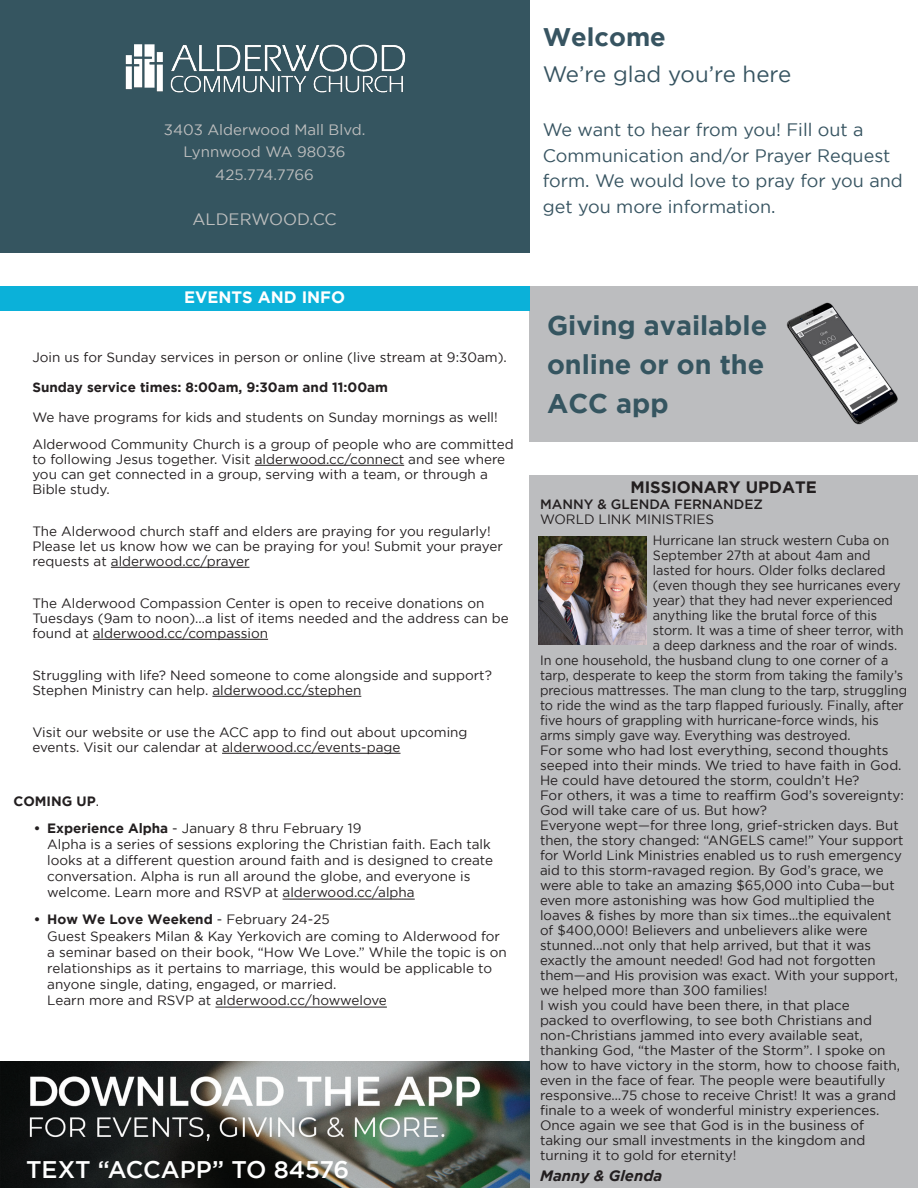
<style>
.page{position:relative;width:918px;height:1188px;background:#fff}
.page>*{position:absolute;margin:0;border:0;box-sizing:border-box;transform-origin:0 0}
.t1{font:700 27px/39px "Gotham";color:#355560}
.t2{font:700 25.5px "Gotham";color:#375461}
.t3{font:500 24px "Gotham";color:#fff}
.t4{font:22.35px "Gotham";color:#375461}
.t5{font:18px/25.5px "Gotham";color:#375461}
.t6{font:700 16.5px "Gotham";color:#231f20}
.t7{font:700 16.5px "Gotham";color:#fff}
.t8{font:16.5px "Gotham";color:#bdbebe}
.t9{font:15px "Gotham";color:#bdbebe}
.t10{font:italic 700 15px "Gotham";color:#231f20}
.t11{font:13.5px/15px "Gotham";color:#231f20}
.t12{font:13.5px/15px "Gotham";color:#231f20;scale:.94 1}
.t13{font:700 13.5px "Gotham";color:#231f20}
.t14{font:500 13.5px "Gotham";color:#231f20}
.s1{font-weight:400}
.s2{font-weight:700}
</style>
<div class="page">
<div style="left:529px;top:475px;width:389px;height:713px;background:#bcbdbf"></div>
<img style="left:538px;top:537px;width:108px;height:108px">
<div style="left:529px;top:286px;width:389px;height:155px;background:#bcbdbf"></div>
<img style="left:786px;top:302px;width:112px;height:123px">
<img style="left:0;top:1061px;width:529px;height:127px">
<div style="left:0;top:0;width:529px;height:252px;background:#355560"></div>
<img style="left:125px;top:44px;width:281px;height:49px">
<hr style="left:255px;top:465px;width:149px;height:1px;background:#231f20">
<hr style="left:111px;top:567px;width:138px;height:1px;background:#231f20">
<hr style="left:93px;top:639px;width:175px;height:1px;background:#231f20">
<hr style="left:212px;top:696px;width:149px;height:1px;background:#231f20">
<hr style="left:222px;top:753px;width:179px;height:1px;background:#231f20">
<hr style="left:283px;top:899px;width:132px;height:1px;background:#231f20">
<hr style="left:215px;top:1007px;width:172px;height:1px;background:#231f20">
<div style="left:0;top:286px;width:529px;height:24px;background:#0bb1d9"></div>
<p class="t9" style="left:164px;top:121px;width:203px">3403 Alderwood Mall Blvd.</p>
<p class="t9" style="left:184px;top:144px;width:164px">Lynnwood WA 98036</p>
<p class="t9" style="left:215px;top:166px;width:100px">425.774.7766</p>
<p class="t8" style="left:193px;top:210px;width:146px">ALDERWOOD.CC</p>
<p class="t7" style="left:184px;top:287px;width:163px">EVENTS AND INFO</p>
<p class="t11" style="left:32px;top:349px;width:476px">Join us for Sunday services in person or online (live stream at 9:30am).</p>
<p class="t13" style="left:32px;top:379px;width:357px">Sunday service times: 8:00am, 9:30am and 11:00am</p>
<p class="t11" style="left:32px;top:409px;width:467px">We have programs for kids and students on Sunday mornings as well!</p>
<p class="t11" style="left:32px;top:436px;width:483px">Alderwood Community Church is a group of people who are committed to following Jesus together. Visit alderwood.cc/connect and see where you can get connected in a group, serving with a team, or through a Bible study.</p>
<p class="t11" style="left:32px;top:523px;width:472px">The Alderwood church staff and elders are praying for you regularly!<br>Please let us know how we can be praying for you! Submit your prayer requests at alderwood.cc/prayer</p>
<p class="t11" style="left:32px;top:595px;width:478px">The Alderwood Compassion Center is open to receive donations on<br>Tuesdays (9am to noon)...a list of items needed and the address can be found at alderwood.cc/compassion</p>
<p class="t11" style="left:32px;top:667px;width:461px">Struggling with life? Need someone to come alongside and support?<br>Stephen Ministry can help. alderwood.cc/stephen</p>
<p class="t11" style="left:32px;top:724px;width:437px">Visit our website or use the ACC app to find out about upcoming events. Visit our calendar at alderwood.cc/events-page</p>
<p class="t13" style="left:14px;top:793px;width:87px">COMING UP<span class="s1">.</span></p>
<p class="t11" style="left:47px;top:819px;width:447px;line-height:16.2px;text-indent:-14px"><span class="s2">• Experience Alpha</span> - January 8 thru February 19<br>Alpha is a series of sessions exploring the Christian faith. Each talk looks at a different question around faith and is designed to create conversation. Alpha is run all around the globe, and everyone is welcome. Learn more and RSVP at alderwood.cc/alpha</p>
<p class="t11" style="left:47px;top:911px;width:461px;line-height:16.2px;text-indent:-14px"><span class="s2">• How We Love Weekend</span> - February 24-25<br>Guest Speakers Milan &amp; Kay Yerkovich are coming to Alderwood for a seminar based on their book, “How We Love.” While the topic is on relationships as it pertains to marriage, this would be applicable to anyone single, dating, engaged, or married.<br>Learn more and RSVP at alderwood.cc/howwelove</p>
<p class="t3" style="left:26px;top:1156px;width:325px">TEXT “ACCAPP” TO 84576</p>
<p class="t2" style="left:543px;top:22px;width:125px">Welcome</p>
<p class="t4" style="left:543px;top:62px;width:250px">We’re glad you’re here</p>
<p class="t5" style="left:543px;top:117px;width:362px">We want to hear from you! Fill out a Communication and/or Prayer Request form. We would love to pray for you and get you more information.</p>
<p class="t1" style="left:547px;top:305px;width:222px">Giving available</p>
<p class="t1" style="left:547px;top:344px;width:219px">online or on the<br>ACC app</p>
<p class="t6" style="left:630px;top:477px;width:188px">MISSIONARY UPDATE</p>
<p class="t14" style="left:540px;top:496px;width:224px">MANNY &amp; GLENDA FERNANDEZ</p>
<p class="t11" style="left:540px;top:511px;width:176px">WORLD LINK MINISTRIES</p>
<p class="t12" style="left:653px;top:532px;width:268px">Hurricane Ian struck western Cuba on September 27th at about 4am and lasted for hours. Older folks declared (even though they see hurricanes every year) that they had never experienced anything like the brutal force of this storm. It was a time of sheer terror, with a deep darkness and the roar of winds.</p>
<p class="t12" style="left:540px;top:652px;width:392px">In one household, the husband clung to one corner of a tarp, desperate to keep the storm from taking the family’s precious mattresses. The man clung to the tarp, struggling to ride the wind as the tarp flapped furiously. Finally, after five hours of grappling with hurricane-force winds, his arms simply gave way. Everything was destroyed.</p>
<p class="t11" style="left:540px;top:742px;width:363px">For some who had lost everything, second thoughts seeped into their minds. We tried to have faith in God.<br>He could have detoured the storm, couldn’t He?</p>
<p class="t11" style="left:540px;top:787px;width:365px">For others, it was a time to reaffirm God’s sovereignty:<br>God will take care of us. But how?</p>
<p class="t11" style="left:540px;top:817px;width:365px">Everyone wept—for three long, grief-stricken days. But then, the story changed: “ANGELS came!” Your support for World Link Ministries enabled us to rush emergency aid to this storm-ravaged region. By God’s grace, we were able to take an amazing $65,000 into Cuba—but even more astonishing was how God multiplied the loaves &amp; fishes by more than six times…the equivalent of $400,000! Believers and unbelievers alike were stunned...not only that help arrived, but that it was exactly the amount needed! God had not forgotten them—and His provision was exact. With your support, we helped more than 300 families!</p>
<p class="t11" style="left:540px;top:997px;width:362px">I wish you could have been there, in that place packed to overflowing, to see both Christians and non-Christians jammed into every available seat, thanking God, “the Master of the Storm”. I spoke on how to have victory in the storm, how to choose faith, even in the face of fear. The people were beautifully responsive…75 chose to receive Christ! It was a grand finale to a week of wonderful ministry experiences.</p>
<p class="t11" style="left:540px;top:1117px;width:327px;text-align:justify">Once again we see that God is in the business of taking our small investments in the kingdom and turning it to gold for eternity!</p>
<p class="t10" style="left:540px;top:1167px;width:124px">Manny &amp; Glenda</p>
</div>
